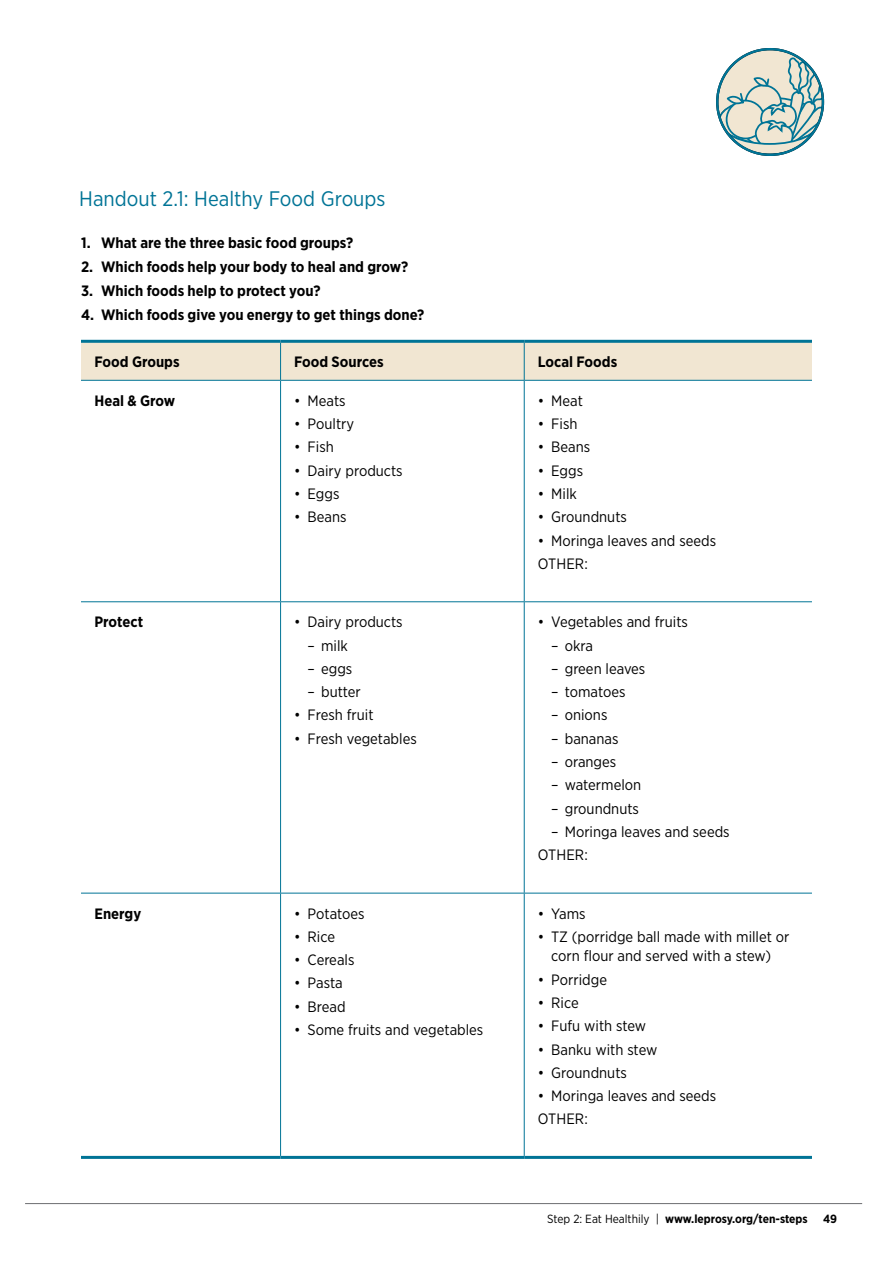
<style>
.page{position:relative;width:893px;height:1263px;background:#fff}
.page>*{position:absolute;margin:0;border:0;box-sizing:border-box;transform-origin:0 0}
.t1{font:21px "Gotham Narrow";color:#007496}
.t2{font:15px/23.2px "Gotham Narrow";color:#000}
.t3{font:700 15px "Gotham Narrow";color:#000}
.t4{font:700 11.85px "Gotham Narrow";letter-spacing:-.01em;color:#000}
.s1{font-weight:400}
</style>
<div class="page">
<hr style="left:25px;top:1203px;width:837px;height:1px;background:#6d6e71">
<div style="left:81px;top:343px;width:731px;height:37px;background:#f1e6d2"></div>
<hr style="left:280px;top:343px;width:1px;height:37px;background:#007496">
<hr style="left:524px;top:343px;width:1px;height:37px;background:#007496">
<hr style="left:81px;top:380px;width:200px;height:1px;background:#007496">
<hr style="left:281px;top:380px;width:243px;height:1px;background:#007496">
<hr style="left:280px;top:381px;width:1px;height:220px;background:#007496">
<hr style="left:524px;top:380px;width:288px;height:1px;background:#007496">
<hr style="left:524px;top:381px;width:1px;height:220px;background:#007496">
<hr style="left:81px;top:601px;width:200px;height:1px;background:#007496">
<hr style="left:281px;top:601px;width:243px;height:1px;background:#007496">
<hr style="left:280px;top:602px;width:1px;height:291px;background:#007496">
<hr style="left:524px;top:601px;width:288px;height:1px;background:#007496">
<hr style="left:524px;top:602px;width:1px;height:291px;background:#007496">
<hr style="left:81px;top:893px;width:200px;height:1px;background:#007496">
<hr style="left:281px;top:893px;width:243px;height:1px;background:#007496">
<hr style="left:280px;top:893px;width:1px;height:263px;background:#007496">
<hr style="left:524px;top:893px;width:288px;height:1px;background:#007496">
<hr style="left:524px;top:893px;width:1px;height:263px;background:#007496">
<hr style="left:81px;top:340px;width:200px;height:3px;background:#007496">
<hr style="left:281px;top:340px;width:243px;height:3px;background:#007496">
<hr style="left:524px;top:340px;width:288px;height:3px;background:#007496">
<hr style="left:81px;top:1156px;width:200px;height:3px;background:#007496">
<hr style="left:281px;top:1156px;width:243px;height:3px;background:#007496">
<hr style="left:524px;top:1156px;width:288px;height:3px;background:#007496">
<svg style="left:717px;top:49px;width:106px;height:106px"></svg>
<div style="left:716px;top:48px;width:108px;height:108px;border:2px solid #007496;border-radius:50%"></div>
<h1 class="t1" style="left:79px;top:185px;width:308px">Handout 2.1: Healthy Food Groups</h1>
<p class="t3" style="left:81px;top:233px;width:274px">1. What are the three basic food groups?</p>
<p class="t3" style="left:81px;top:257px;width:329px">2. Which foods help your body to heal and grow?</p>
<p class="t3" style="left:81px;top:281px;width:241px">3. Which foods help to protect you?</p>
<p class="t3" style="left:81px;top:305px;width:345px">4. Which foods give you energy to get things done?</p>
<p class="t3" style="left:94px;top:352px;width:87px">Food Groups</p>
<p class="t3" style="left:294px;top:352px;width:91px">Food Sources</p>
<p class="t3" style="left:538px;top:352px;width:81px">Local Foods</p>
<p class="t3" style="left:95px;top:391px;width:82px">Heal &amp; Grow</p>
<p class="t2" style="left:294px;top:389px;width:53px">• Meats</p>
<p class="t2" style="left:294px;top:412px;width:62px">• Poultry</p>
<p class="t2" style="left:294px;top:435px;width:41px">• Fish</p>
<p class="t2" style="left:294px;top:458px;width:110px">• Dairy products</p>
<p class="t2" style="left:294px;top:482px;width:47px">• Eggs</p>
<p class="t2" style="left:294px;top:505px;width:54px">• Beans</p>
<p class="t2" style="left:538px;top:389px;width:47px">• Meat</p>
<p class="t2" style="left:538px;top:412px;width:41px">• Fish</p>
<p class="t2" style="left:538px;top:435px;width:54px">• Beans</p>
<p class="t2" style="left:538px;top:458px;width:47px">• Eggs</p>
<p class="t2" style="left:538px;top:482px;width:41px">• Milk</p>
<p class="t2" style="left:538px;top:505px;width:91px">• Groundnuts</p>
<p class="t2" style="left:538px;top:528px;width:180px">• Moringa leaves and seeds<br>OTHER:</p>
<p class="t3" style="left:95px;top:612px;width:50px">Protect</p>
<p class="t2" style="left:294px;top:610px;width:110px">• Dairy products</p>
<p class="t2" style="left:308px;top:633px;width:42px">– milk</p>
<p class="t2" style="left:308px;top:657px;width:46px">– eggs</p>
<p class="t2" style="left:308px;top:680px;width:55px">– butter</p>
<p class="t2" style="left:294px;top:703px;width:81px">• Fresh fruit</p>
<p class="t2" style="left:294px;top:726px;width:124px">• Fresh vegetables</p>
<p class="t3" style="left:95px;top:904px;width:48px">Energy</p>
<p class="t2" style="left:294px;top:901px;width:72px">• Potatoes</p>
<p class="t2" style="left:294px;top:925px;width:42px">• Rice</p>
<p class="t2" style="left:294px;top:948px;width:62px">• Cereals</p>
<p class="t2" style="left:294px;top:971px;width:50px">• Pasta</p>
<p class="t2" style="left:294px;top:994px;width:53px">• Bread</p>
<p class="t2" style="left:294px;top:1018px;width:191px">• Some fruits and vegetables</p>
<p class="t2" style="left:538px;top:610px;width:152px">• Vegetables and fruits</p>
<p class="t2" style="left:551px;top:633px;width:43px">– okra</p>
<p class="t2" style="left:551px;top:657px;width:96px">– green leaves</p>
<p class="t2" style="left:551px;top:680px;width:76px">– tomatoes</p>
<p class="t2" style="left:551px;top:703px;width:58px">– onions</p>
<p class="t2" style="left:551px;top:726px;width:69px">– bananas</p>
<p class="t2" style="left:551px;top:750px;width:67px">– oranges</p>
<p class="t2" style="left:551px;top:773px;width:91px">– watermelon</p>
<p class="t2" style="left:551px;top:796px;width:89px">– groundnuts</p>
<p class="t2" style="left:538px;top:820px;width:193px;text-indent:14px">– Moringa leaves and seeds<br>OTHER:</p>
<p class="t2" style="left:538px;top:901px;width:49px">• Yams</p>
<p class="t2" style="left:538px;top:926px;width:253px;line-height:19.5px;text-align:center">• TZ (porridge ball made with millet or corn flour and served with a stew)</p>
<p class="t2" style="left:538px;top:967px;width:71px">• Porridge</p>
<p class="t2" style="left:538px;top:991px;width:42px">• Rice</p>
<p class="t2" style="left:538px;top:1014px;width:110px">• Fufu with stew</p>
<p class="t2" style="left:538px;top:1037px;width:121px">• Banku with stew</p>
<p class="t2" style="left:538px;top:1060px;width:91px">• Groundnuts</p>
<p class="t2" style="left:538px;top:1084px;width:180px">• Moringa leaves and seeds<br>OTHER:</p>
<p class="t4" style="left:547px;top:1211px;width:262px"><span class="s1">Step 2: Eat Healthily |</span> www.leprosy.org/ten-steps</p>
<p class="t4" style="left:823px;top:1211px;width:15px">49</p>
</div>
